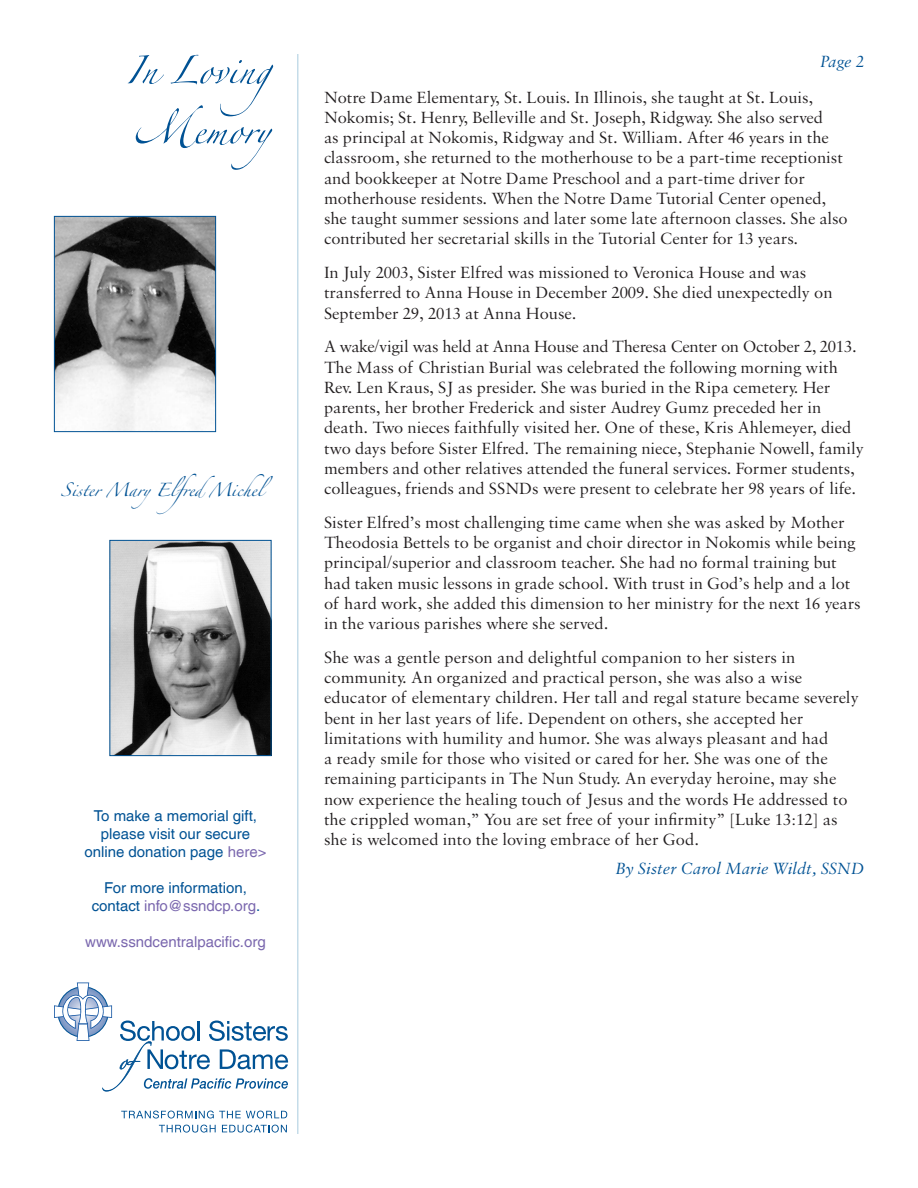
<style>
.page{position:relative;width:918px;height:1188px;background:#fff}
.page>*{position:absolute;margin:0;border:0;box-sizing:border-box;transform-origin:0 0}
.Script_Heading{font:63px/60px "Zapfino Extra LT Pro";color:#005294}
.Script_Name{font:30px "Zapfino Extra LT Pro";color:#005294}
.t1{font:17.25px/20.2px "Sabon MT Pro";color:#231f20}
.Page__-_Continued{font:italic 17.25px "Sabon MT Pro";color:#005294}
.Contact_info{font:15px/18px "Helvetica LT Com";color:#005294;text-align:center}
.Contact_info-2{font:15px "Helvetica LT Com";color:#7a67ae}
.s1{color:#7a67ae}
</style>
<div class="page">
<hr style="left:297px;top:54px;width:1px;height:1080px;background:#c5dce9">
<svg style="left:121px;top:1111px;width:166px;height:8px"></svg>
<svg style="left:159px;top:1125px;width:57px;height:8px"></svg>
<svg style="left:222px;top:1125px;width:65px;height:8px"></svg>
<svg style="left:54px;top:982px;width:234px;height:110px"></svg>
<img style="left:112px;top:542px;width:158px;height:212px">
<div style="left:110px;top:540px;width:162px;height:216px;border:1px solid #005294"></div>
<img style="left:56px;top:218px;width:158px;height:212px">
<div style="left:54px;top:216px;width:162px;height:216px;border:1px solid #005294"></div>
<p class="Script_Heading" style="left:125px;top:31px;width:184px">In Loving<br>Memory</p>
<p class="Page__-_Continued" style="left:820px;top:51px;width:45px">Page 2</p>
<p class="t1" style="left:324px;top:87px;width:525px">Notre Dame Elementary, St. Louis. In Illinois, she taught at St. Louis, Nokomis; St. Henry, Belleville and St. Joseph, Ridgway. She also served<br>as principal at Nokomis, Ridgway and St. William. After 46 years in the classroom, she returned to the motherhouse to be a part-time receptionist and bookkeeper at Notre Dame Preschool and a part-time driver for motherhouse residents. When the Notre Dame Tutorial Center opened, she taught summer sessions and later some late afternoon classes. She also contributed her secretarial skills in the Tutorial Center for 13 years.</p>
<p class="t1" style="left:324px;top:262px;width:510px">In July 2003, Sister Elfred was missioned to Veronica House and was transferred to Anna House in December 2009. She died unexpectedly on<br>September 29, 2013 at Anna House.</p>
<p class="t1" style="left:324px;top:336px;width:542px">A wake/vigil was held at Anna House and Theresa Center on October 2, 2013.<br>The Mass of Christian Burial was celebrated the following morning with Rev. Len Kraus, SJ as presider. She was buried in the Ripa cemetery. Her parents, her brother Frederick and sister Audrey Gumz preceded her in death. Two nieces faithfully visited her. One of these, Kris Ahlemeyer, died two days before Sister Elfred. The remaining niece, Stephanie Nowell, family members and other relatives attended the funeral services. Former students, colleagues, friends and SSNDs were present to celebrate her 98 years of life.</p>
<p class="t1" style="left:324px;top:512px;width:538px">Sister Elfred’s most challenging time came when she was asked by Mother Theodosia Bettels to be organist and choir director in Nokomis while being principal/superior and classroom teacher. She had no formal training but had taken music lessons in grade school. With trust in God’s help and a lot of hard work, she added this dimension to her ministry for the next 16 years in the various parishes where she served.</p>
<p class="t1" style="left:324px;top:647px;width:536px">She was a gentle person and delightful companion to her sisters in community. An organized and practical person, she was also a wise educator of elementary children. Her tall and regal stature became severely bent in her last years of life. Dependent on others, she accepted her limitations with humility and humor. She was always pleasant and had<br>a ready smile for those who visited or cared for her. She was one of the remaining participants in The Nun Study. An everyday heroine, may she now experience the healing touch of Jesus and the words He addressed to the crippled woman,” You are set free of your infirmity” [Luke 13:12] as she is welcomed into the loving embrace of her God.</p>
<p class="Page__-_Continued" style="left:615px;top:858px;width:250px">By Sister Carol Marie Wildt, SSND</p>
<p class="Script_Name" style="left:61px;top:468px;width:204px">Sister Mary Elfred Michel</p>
<p class="Contact_info" style="left:84px;top:806px;width:184px">To make a memorial gift, please visit our secure online donation page <span class="s1">here&gt;</span></p>
<p class="Contact_info" style="left:92px;top:878px;width:170px">For more information, contact <span class="s1">info@ssndcp.org</span>.</p>
<p class="Contact_info-2" style="left:85px;top:933px;width:182px">www.ssndcentralpacific.org</p>
</div>
